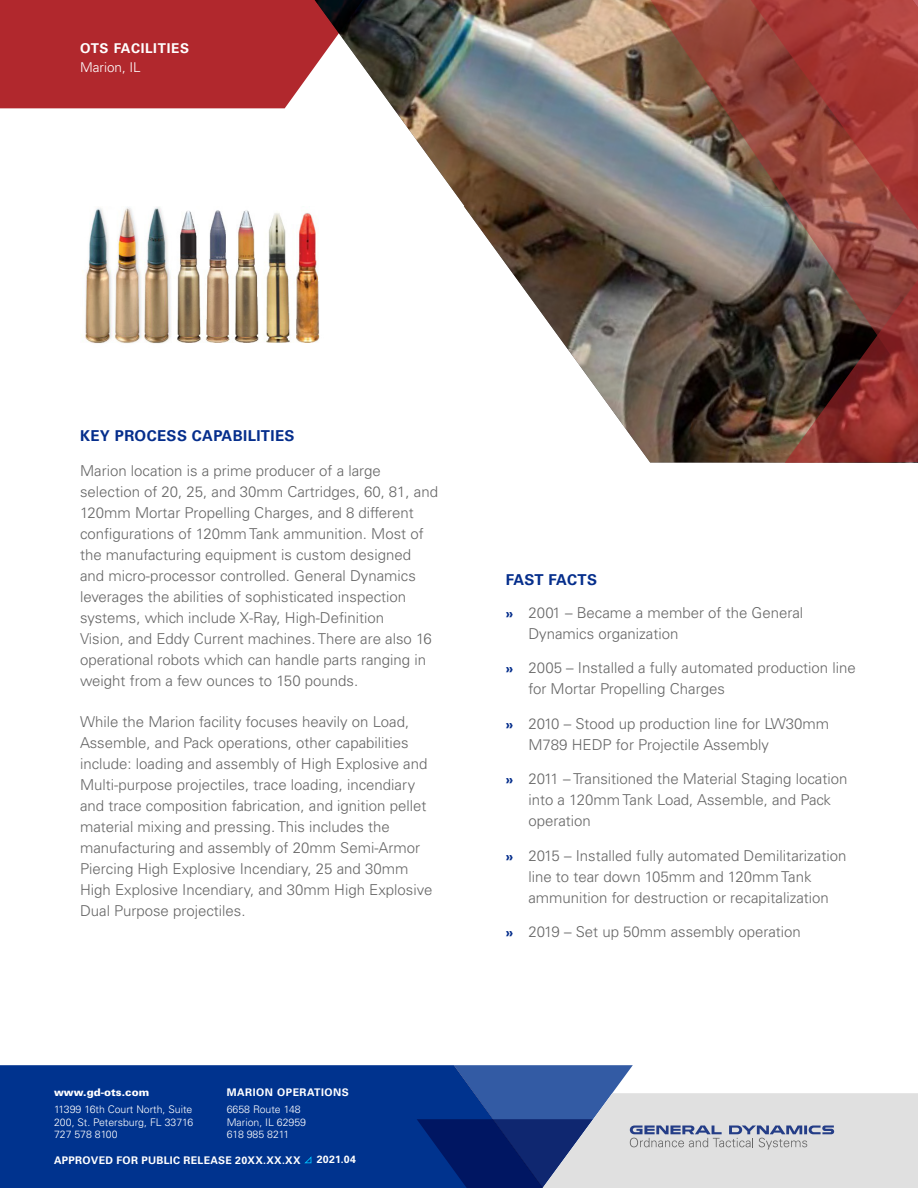
<style>
.page{position:relative;width:918px;height:1188px;background:#fff}
.page>*{position:absolute;margin:0;border:0;box-sizing:border-box;transform-origin:0 0}
.Body_Copy{font:300 15px/21px "Univers";color:#666}
.Heading_1{font:700 15px "Univers";letter-spacing:.025em;color:#052e8c}
.Heading_1-2{font:700 15px "Univers";letter-spacing:.005em;color:#052e8c}
.Small_White_Header_1{font:700 13.5px "Univers";letter-spacing:.05em;color:#fff}
.Small_White_Header_2{font:300 13.5px "Univers";color:#fff}
.Body_Copy-2{font:300 10.5px/12.8px "Univers";color:#fff;text-align:justify}
.Body_Copy-3{font:700 10.5px "Univers";letter-spacing:.025em;color:#fff}
.Body_Copy-4{font:700 10.5px "Univers";letter-spacing:.05em;color:#fff}
.t1{font:900 10.5px "Univers";color:#fff}
.Small_White_Header_1-2{font:700 10.5px "Univers";letter-spacing:.025em;color:#fff}
.s1{font-weight:700;font-size:13.5px;color:#052e8c}
</style>
<div class="page">
<img style="left:393px;top:0;width:256px;height:461px">
<img style="left:649px;top:0;width:100px;height:463px">
<img style="left:749px;top:0;width:36px;height:463px">
<svg style="left:785px;top:0;width:133px;height:463px;background:#8c3e38"></svg>
<div style="left:0;top:1065px;width:417px;height:123px;background:#00338e"></div>
<svg style="left:304px;top:1156px;width:8px;height:8px"></svg>
<img style="left:85px;top:207px;width:235px;height:137px">
<svg style="left:417px;top:1065px;width:501px;height:123px;background:#9aa7c3"></svg>
<svg style="left:0;top:0;width:412px;height:108px;background:#a53c3f"></svg>
<p class="Small_White_Header_1" style="left:80px;top:40px;width:110px">OTS FACILITIES</p>
<p class="Small_White_Header_2" style="left:80px;top:60px;width:62px">Marion, IL</p>
<p class="Heading_1" style="left:80px;top:427px;width:216px">KEY PROCESS CAPABILITIES</p>
<p class="Body_Copy" style="left:80px;top:460px;width:360px">Marion location is a prime producer of a large selection of 20, 25, and 30mm Cartridges, 60, 81, and 120mm Mortar Propelling Charges, and 8 different configurations of 120mm Tank ammunition. Most of the manufacturing equipment is custom designed and micro-processor controlled. General Dynamics leverages the abilities of sophisticated inspection systems, which include X-Ray, High-Definition<br>Vision, and Eddy Current machines. There are also 16 operational robots which can handle parts ranging in weight from a few ounces to 150 pounds.</p>
<p class="Body_Copy" style="left:80px;top:711px;width:354px">While the Marion facility focuses heavily on Load, Assemble, and Pack operations, other capabilities include: loading and assembly of High Explosive and Multi-purpose projectiles, trace loading, incendiary and trace composition fabrication, and ignition pellet material mixing and pressing. This includes the manufacturing and assembly of 20mm Semi-Armor Piercing High Explosive Incendiary, 25 and 30mm High Explosive Incendiary, and 30mm High Explosive Dual Purpose projectiles.</p>
<p class="t1" style="left:54px;top:1086px;width:97px">www.gd-ots.com</p>
<p class="Body_Copy-2" style="left:54px;top:1103px;width:141px">11399 16th Court North, Suite 200, St. Petersburg, FL 33716<br>727 578 8100</p>
<p class="Body_Copy-4" style="left:227px;top:1086px;width:124px">MARION OPERATIONS</p>
<p class="Body_Copy-2" style="left:227px;top:1103px;width:81px;text-align:left">6658 Route 148<br>Marion, IL 62959<br>618 985 8211</p>
<p class="Body_Copy-3" style="left:54px;top:1154px;width:248px">APPROVED FOR PUBLIC RELEASE 20XX.XX.XX</p>
<p class="Small_White_Header_1-2" style="left:317px;top:1154px;width:40px">2021.04</p>
<p class="Heading_1-2" style="left:506px;top:571px;width:93px">FAST FACTS</p>
<p class="Body_Copy" style="left:528px;top:602px;width:276px;text-indent:-22px"><span class="s1">»</span> 2001 – Became a member of the General<br>Dynamics organization</p>
<p class="Body_Copy" style="left:528px;top:657px;width:329px;text-indent:-22px"><span class="s1">»</span> 2005 – Installed a fully automated production line for Mortar Propelling Charges</p>
<p class="Body_Copy" style="left:528px;top:713px;width:302px;text-indent:-22px"><span class="s1">»</span> 2010 – Stood up production line for LW30mm<br>M789 HEDP for Projectile Assembly</p>
<p class="Body_Copy" style="left:528px;top:768px;width:321px;text-indent:-22px"><span class="s1">»</span> 2011 – Transitioned the Material Staging location into a 120mm Tank Load, Assemble, and Pack operation</p>
<p class="Body_Copy" style="left:528px;top:845px;width:319px;text-indent:-22px"><span class="s1">»</span> 2015 – Installed fully automated Demilitarization line to tear down 105mm and 120mm Tank ammunition for destruction or recapitalization</p>
<p class="Body_Copy" style="left:506px;top:921px;width:296px"><span class="s1">»</span> 2019 – Set up 50mm assembly operation</p>
</div>
